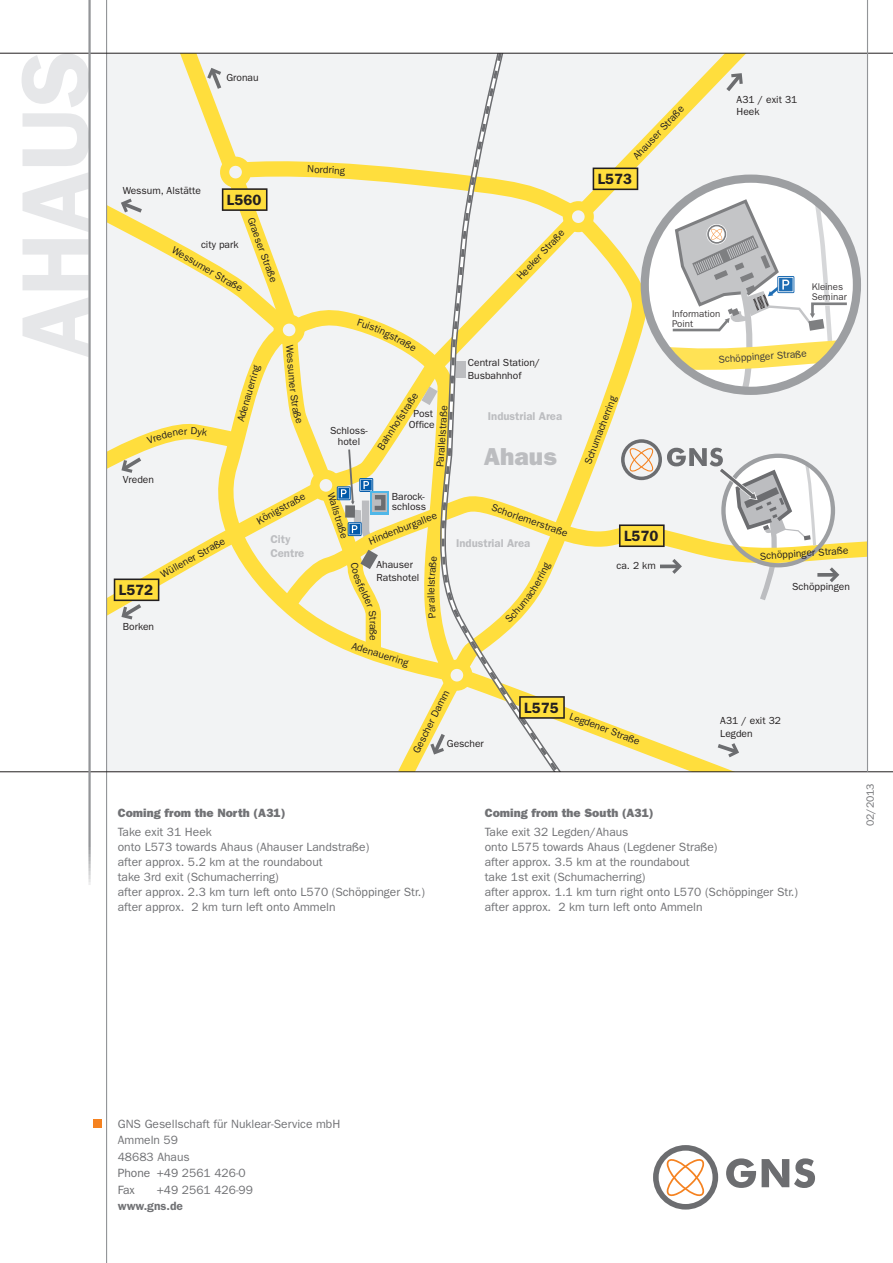
<style>
.page{position:relative;width:893px;height:1263px;background:#fff}
.page>*{position:absolute;margin:0;border:0;box-sizing:border-box;transform-origin:0 0}
.t1{font:600 96.15px "Franklin Gothic";color:#e6e7e9}
.t2{font:800 24.6px "Franklin Gothic";color:#bcbdc0}
.t3{font:600 15px "Franklin Gothic";color:#231f20}
.t4{font:12px/15px "Franklin Gothic";color:#717275}
.t5{font:800 12px "Franklin Gothic";color:#717275}
.t6{font:600 11.4px/13.5px "Franklin Gothic";color:#bcbdc0}
.t7{font:10.5px "Franklin Gothic";color:#717275}
.t8{font:10.2px/12.3px "Franklin Gothic";color:#231f20}
.t9{font:9.75px/10.2px "Franklin Gothic";letter-spacing:-.005em;color:#231f20}
.s1{color:#6c6d70}
.s2{font-weight:600}
</style>
<div class="page">
<svg style="left:653px;top:1145px;width:65px;height:64px"></svg>
<svg style="left:726px;top:1158px;width:30px;height:30px"></svg>
<svg style="left:762px;top:1158px;width:53px;height:30px"></svg>
<div style="left:107px;top:53px;width:760px;height:719px;background:#f2f3f4"></div>
<svg style="left:107px;top:54px;width:720px;height:593px"></svg>
<svg style="left:134px;top:54px;width:255px;height:593px"></svg>
<svg style="left:215px;top:502px;width:600px;height:269px"></svg>
<svg style="left:655px;top:482px;width:212px;height:138px"></svg>
<svg style="left:218px;top:147px;width:437px;height:624px"></svg>
<div style="left:567px;top:206px;width:22px;height:22px;background:#f2f3f4;border-radius:50%"></div>
<div style="left:563px;top:201px;width:31px;height:31px;border:9px solid #ffde3d;border-radius:50%"></div>
<div style="left:315px;top:474px;width:22px;height:22px;background:#f2f3f4;border-radius:50%"></div>
<div style="left:310px;top:470px;width:31px;height:31px;border:9px solid #ffde3d;border-radius:50%"></div>
<div style="left:220px;top:157px;width:31px;height:31px;border:9px solid #ffde3d;border-radius:50%"></div>
<svg style="left:432px;top:54px;width:7px;height:717px"></svg>
<svg style="left:439px;top:54px;width:130px;height:717px"></svg>
<div style="left:337px;top:487px;width:13px;height:13px;border:1px solid #015aaa"></div>
<div style="left:338px;top:488px;width:11px;height:11px;background:#015aaa"></div>
<div style="left:647px;top:181px;width:208px;height:208px;background:#fff;border-radius:50%"></div>
<div style="left:371px;top:491px;width:18px;height:23px;background:#50b7e8"></div>
<svg style="left:380px;top:493px;width:7px;height:19px"></svg>
<div style="left:372px;top:495px;width:13px;height:15px;border:4px solid #6c6d70"></div>
<svg style="left:718px;top:743px;width:21px;height:14px"></svg>
<svg style="left:726px;top:73px;width:17px;height:18px"></svg>
<svg style="left:818px;top:573px;width:12px;height:4px"></svg>
<svg style="left:830px;top:567px;width:9px;height:15px"></svg>
<svg style="left:207px;top:68px;width:14px;height:21px"></svg>
<svg style="left:430px;top:734px;width:15px;height:20px"></svg>
<svg style="left:107px;top:231px;width:754px;height:228px"></svg>
<svg style="left:669px;top:199px;width:181px;height:198px"></svg>
<div style="left:641px;top:175px;width:220px;height:220px;border:8px solid #9d9fa2;border-radius:50%"></div>
<svg style="left:619px;top:439px;width:199px;height:167px"></svg>
<svg style="left:593px;top:168px;width:45px;height:22px"></svg>
<svg style="left:107px;top:167px;width:188px;height:172px"></svg>
<svg style="left:114px;top:578px;width:45px;height:41px"></svg>
<svg style="left:519px;top:696px;width:46px;height:23px"></svg>
<div style="left:94px;top:1119px;width:8px;height:8px;background:#f58220"></div>
<hr style="left:106px;top:0;width:1px;height:1263px;background:#939598">
<hr style="left:0;top:53px;width:893px;height:1px;background:#231f20">
<hr style="left:0;top:771px;width:893px;height:1px;background:#231f20">
<hr style="left:88px;top:0;width:3px;height:885px;background:#939598">
<hr style="left:867px;top:0;width:1px;height:772px;background:#939598">
<svg style="left:357px;top:319px;width:59px;height:33px"></svg>
<svg style="left:428px;top:556px;width:9px;height:62px"></svg>
<svg style="left:341px;top:448px;width:39px;height:176px"></svg>
<svg style="left:505px;top:562px;width:47px;height:61px"></svg>
<svg style="left:107px;top:425px;width:148px;height:77px"></svg>
<svg style="left:286px;top:345px;width:16px;height:79px"></svg>
<h1 class="t1" style="left:-1px;top:358px;width:309px;rotate:-90deg">AHAUS</h1>
<p class="t8" style="left:226px;top:71px;width:34px">Gronau</p>
<p class="t8" style="left:123px;top:185px;width:80px">Wessum, Alstätte</p>
<p class="t3" style="left:227px;top:191px;width:36px">L560</p>
<p class="t8" style="left:256px;top:215px;width:70px;rotate:70deg">Graeser Straße</p>
<p class="t8" style="left:201px;top:239px;width:39px">city park</p>
<p class="t8" style="left:176px;top:244px;width:82px;rotate:30deg">Wessumer Straße</p>
<p class="t8" style="left:123px;top:474px;width:33px">Vreden</p>
<p class="t8" style="left:235px;top:420px;width:60px;rotate:-74deg">Adenauerring</p>
<p class="t8" style="left:308px;top:163px;width:39px;rotate:3deg">Nordring</p>
<p class="t8" style="left:330px;top:426px;width:39px;line-height:10.2px;text-align:center">Schloss&shy;hotel</p>
<p class="t8" style="left:375px;top:445px;width:68px;rotate:-57deg">Bahnhofstraße</p>
<p class="t8" style="left:434px;top:467px;width:63px;rotate:-86deg">Parallelstraße</p>
<p class="t8" style="left:409px;top:408px;width:27px;line-height:11.4px;text-align:center">Post<br>Office</p>
<p class="t8" style="left:514px;top:274px;width:66px;rotate:-47deg">Heeker Straße</p>
<p class="t8" style="left:468px;top:357px;width:74px">Central Station/<br>Busbahnhof</p>
<p class="t6" style="left:488px;top:409px;width:76px">Industrial Area</p>
<h2 class="t2" style="left:484px;top:442px;width:74px">Ahaus</h2>
<p class="t8" style="left:630px;top:154px;width:71px;rotate:-47deg">Ahauser Straße</p>
<p class="t3" style="left:598px;top:170px;width:36px">L573</p>
<p class="t8" style="left:737px;top:93px;width:62px">A31 / exit 31<br>Heek</p>
<p class="t9" style="left:672px;top:308px;width:50px">Information<br>Point</p>
<p class="t9" style="left:812px;top:281px;width:37px">Kleines<br>Seminar</p>
<p class="t8" style="left:582px;top:462px;width:74px;rotate:-69deg">Schumacherring</p>
<p class="t8" style="left:718px;top:353px;width:90px;rotate:-4deg">Schöppinger Straße</p>
<p class="t8" style="left:337px;top:491px;width:49px;rotate:73deg">Wallstraße</p>
<p class="t8" style="left:392px;top:492px;width:36px;line-height:10.2px">Barock&shy;schloss</p>
<p class="t8" style="left:254px;top:516px;width:55px;rotate:-29deg">Königstraße</p>
<p class="t8" style="left:367px;top:535px;width:74px;rotate:-21deg">Hindenburgallee</p>
<p class="t8" style="left:494px;top:501px;width:82px;rotate:20deg">Schorlemerstraße</p>
<p class="t3" style="left:624px;top:527px;width:36px">L570</p>
<p class="t6" style="left:270px;top:533px;width:36px">City<br>Centre</p>
<p class="t6" style="left:456px;top:536px;width:76px">Industrial Area</p>
<p class="t8" style="left:159px;top:569px;width:73px;rotate:-29deg">Wüllener Straße</p>
<p class="t8" style="left:760px;top:550px;width:90px;rotate:-4deg">Schöppinger Straße</p>
<p class="t8" style="left:425px;top:595px;width:4px;rotate:-90deg">l</p>
<p class="t8" style="left:379px;top:624px;width:19px;rotate:90deg">aße</p>
<p class="t8" style="left:376px;top:559px;width:44px">Ahauser<br>Ratshotel</p>
<p class="t8" style="left:616px;top:559px;width:41px">ca. 2 km</p>
<p class="t8" style="left:792px;top:580px;width:59px">Schöppingen</p>
<p class="t3" style="left:119px;top:581px;width:36px">L572</p>
<p class="t8" style="left:123px;top:620px;width:33px">Borken</p>
<p class="t8" style="left:354px;top:640px;width:60px;rotate:17deg">Adenauerring</p>
<p class="t8" style="left:410px;top:749px;width:71px;rotate:-63deg">Gescher Damm</p>
<p class="t8" style="left:447px;top:737px;width:38px">Gescher</p>
<p class="t3" style="left:524px;top:699px;width:36px">L575</p>
<p class="t8" style="left:572px;top:710px;width:76px;rotate:21deg">Legdener Straße</p>
<p class="t8" style="left:720px;top:715px;width:62px">A31 / exit 32<br>Legden</p>
<p class="t5" style="left:118px;top:806px;width:169px">Coming from the North (A31)</p>
<p class="t4" style="left:118px;top:825px;width:309px">Take exit 31 Heek<br>onto L573 towards Ahaus (Ahauser Landstraße)<br>after approx. 5.2 km at the roundabout<br>take 3rd exit (Schumacherring)<br>after approx. 2.3 km turn left onto L570 (Schöppinger Str.) after approx. 2 km turn left onto Ammeln</p>
<p class="t5" style="left:485px;top:806px;width:170px">Coming from the South (A31)</p>
<p class="t4" style="left:485px;top:825px;width:315px">Take exit 32 Legden/Ahaus<br>onto L575 towards Ahaus (Legdener Straße)<br>after approx. 3.5 km at the roundabout<br>take 1st exit (Schumacherring)<br>after approx. 1.1 km turn right onto L570 (Schöppinger Str.) after approx. 2 km turn left onto Ammeln</p>
<p class="t7" style="left:864px;top:826px;width:45px;rotate:-90deg">02/2013</p>
<p class="t4" style="left:118px;top:1115px;width:224px;line-height:16.5px">GNS Gesellschaft für Nuklear-Service mbH<br>Ammeln 59<br>48683 Ahaus<br><span class="s1">Phone +49</span> 2561 426-0<br><span class="s1">Fax</span></p>
<p class="t4" style="left:118px;top:1181px;width:137px;line-height:16.5px;text-indent:39px"><span class="s1">+49</span> 2561 426-99 <span class="s2">www.gns.de</span></p>
</div>
